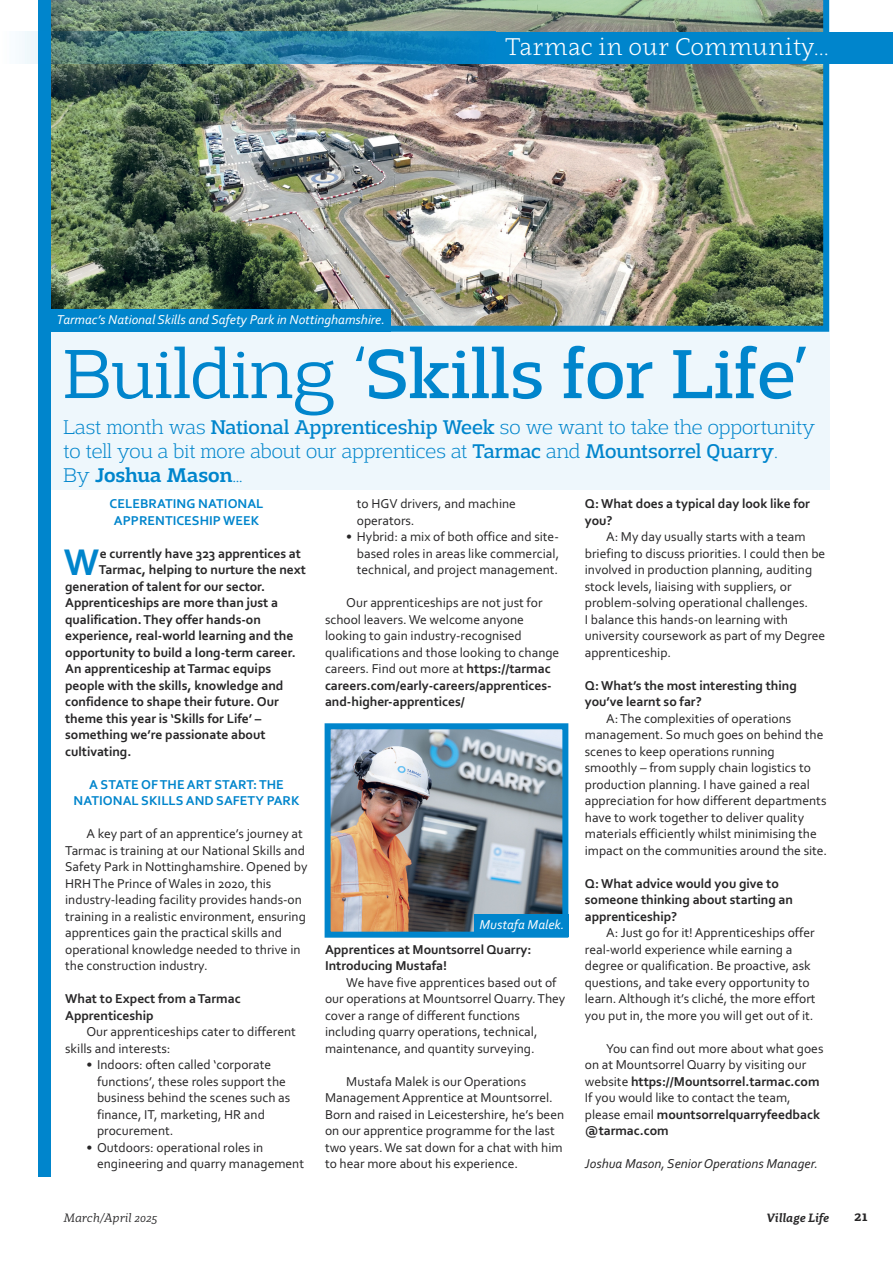
<style>
.page{position:relative;width:893px;height:1263px;background:#fff}
.page>*{position:absolute;margin:0;border:0;box-sizing:border-box;transform-origin:0 0}
.t1{font:73.5px "Adria Slab";color:#0085cc}
.t2{font:700 39px "Corbel";color:#0085cc}
.t3{font:300 28.5px "Clavo";color:#fff}
.t4{font:300 24px "Clavo";color:#fff}
.t5{font:200 21px/24px "Adria Slab";color:#0085cc}
.t6{font:700 15px "Clavo";color:#272627}
.t7{font:13.5px/16.5px "Corbel";color:#272627}
.t8{font:700 13.5px/16.5px "Corbel";color:#272627}
.t9{font:700 13.5px/16.5px "Corbel";color:#0085cc;text-align:center}
.t10{font:italic 13.5px "Corbel";color:#fff}
.t11{font:italic 13.5px "Corbel";color:#272627}
.t12{font:italic 12px "Clavo";color:#272627}
.t13{font:italic 700 12px "Clavo";color:#272627}
.s1{font-weight:300}
.s2{font-weight:400}
.s3{font-weight:500}
.s4{font-weight:700}
</style>
<div class="page">
<div style="left:51px;top:32px;width:778px;height:458px;background:#eef7fc"></div>
<img style="left:51px;top:0;width:778px;height:332px">
<div style="left:496px;top:32px;width:397px;height:32px;background:#0085cc"></div>
<div style="left:51px;top:309px;width:339px;height:23px;background:#0085cc"></div>
<img style="left:332px;top:730px;width:229px;height:201px">
<div style="left:325px;top:723px;width:243px;height:215px;border:6px solid #0085cc"></div>
<div style="left:474px;top:915px;width:94px;height:22px;background:#0085cc"></div>
<div style="left:38px;top:0;width:13px;height:1177px;background:#0085cc"></div>
<img style="left:22px;top:32px;width:474px;height:32px">
<p class="t10" style="left:57px;top:311px;width:329px">Tarmac’s National Skills and Safety Park in Nottinghamshire.</p>
<h3 class="t3" style="left:721px;top:28px;width:173px">Village Life...</h3>
<h3 class="t4" style="left:505px;top:33px;width:325px">Tarmac in our Community...</h3>
<h1 class="t1" style="left:64px;top:347px;width:745px"><span class="s1">Building ‘</span>Skills for Life’</h1>
<h3 class="t5" style="left:64px;top:417px;width:753px">Last month was <span class="s2">National Apprenticeship Week</span> so we want to take the opportunity to tell you a bit more about our apprentices at <span class="s2">Tarmac</span> and <span class="s2">Mountsorrel Quarry</span>.<br>By <span class="s3">Joshua Mason</span>…</h3>
<p class="t9" style="left:110px;top:495px;width:155px">CELEBRATING NATIONAL<br>APPRENTICESHIP WEEK</p>
<p class="t8" style="left:100px;top:545px;width:203px">e currently have 323 apprentices at</p>
<p class="t8" style="left:99px;top:561px;width:208px">Tarmac, helping to nurture the next</p>
<p class="t8" style="left:65px;top:578px;width:201px">generation of talent for our sector.</p>
<p class="t8" style="left:65px;top:594px;width:214px">Apprenticeships are more than just a</p>
<p class="t8" style="left:65px;top:611px;width:197px">qualification.They offer hands-on</p>
<p class="t8" style="left:65px;top:627px;width:230px">experience, real-world learning and the</p>
<p class="t8" style="left:65px;top:644px;width:232px">opportunity to build a long-term career.</p>
<p class="t8" style="left:65px;top:660px;width:207px">An apprenticeship atTarmac equips</p>
<p class="t8" style="left:65px;top:677px;width:220px">people with the skills, knowledge and</p>
<p class="t8" style="left:65px;top:693px;width:215px">confidence to shape their future. Our</p>
<p class="t8" style="left:65px;top:710px;width:198px">theme this year is ‘Skills for Life’ –</p>
<p class="t8" style="left:65px;top:726px;width:202px">something we’re passionate about</p>
<p class="t8" style="left:65px;top:743px;width:68px">cultivating.</p>
<p class="t9" style="left:74px;top:776px;width:228px">A STATE OFTHE ART START:THE<br>NATIONAL SKILLS AND SAFETY PARK</p>
<p class="t7" style="left:65px;top:825px;width:244px;text-indent:21px">A key part of an apprentice’s journey at Tarmac is training at our National Skills and Safety Park in Nottinghamshire. Opened by HRHThe Prince ofWales in 2020, this industry-leading facility provides hands-on training in a realistic environment, ensuring apprentices gain the practical skills and operational knowledge needed to thrive in the construction industry.</p>
<p class="t8" style="left:65px;top:990px;width:177px">What to Expect from aTarmac<br>Apprenticeship</p>
<p class="t7" style="left:65px;top:1023px;width:232px;text-indent:21px">Our apprenticeships cater to different skills and interests:</p>
<p class="t7" style="left:97px;top:1056px;width:195px;text-indent:-11px">• Indoors: often called ‘corporate functions’, these roles support the business behind the scenes such as finance, IT, marketing, HR and procurement.</p>
<p class="t7" style="left:97px;top:1139px;width:208px;text-indent:-11px">• Outdoors: operational roles in engineering and quarry management</p>
<h2 class="t2" style="left:64px;top:538px;width:37px">W</h2>
<p class="t7" style="left:357px;top:495px;width:161px">to HGV drivers, and machine operators.</p>
<p class="t7" style="left:357px;top:528px;width:204px;text-align:justify;text-indent:-11px">• Hybrid: a mix of both office and site&shy;based roles in areas like commercial, technical, and project management.</p>
<p class="t7" style="left:325px;top:594px;width:236px;text-indent:21px">Our apprenticeships are not just for school leavers.We welcome anyone looking to gain industry-recognised qualifications and those looking to change careers. Find out more at <span class="s4">https://tarmac careers.com/early-careers/apprentices&shy;and-higher-apprentices/</span></p>
<p class="t10" style="left:480px;top:917px;width:86px">Mustafa Malek.</p>
<p class="t8" style="left:325px;top:941px;width:208px">Apprentices at Mountsorrel Quarry:<br>Introducing Mustafa!</p>
<p class="t7" style="left:325px;top:974px;width:242px;text-indent:21px">We have five apprentices based out of our operations at Mountsorrel Quarry.They cover a range of different functions including quarry operations, technical, maintenance, and quantity surveying.</p>
<p class="t7" style="left:325px;top:1073px;width:241px;text-indent:21px">Mustafa Malek is our Operations Management Apprentice at Mountsorrel.<br>Born and raised in Leicestershire, he’s been on our apprentice programme for the last two years.We sat down for a chat with him to hear more about his experience.</p>
<p class="t8" style="left:585px;top:495px;width:227px">Q: What does a typical day look like for you?</p>
<p class="t7" style="left:585px;top:528px;width:242px;text-indent:21px">A: My day usually starts with a team briefing to discuss priorities. I could then be involved in production planning, auditing stock levels, liaising with suppliers, or problem-solving operational challenges.<br>I balance this hands-on learning with university coursework as part of my Degree apprenticeship.</p>
<p class="t8" style="left:585px;top:677px;width:213px">Q: What’s the most interesting thing you’ve learnt so far?</p>
<p class="t7" style="left:585px;top:710px;width:244px;text-indent:21px">A:The complexities of operations management. So much goes on behind the scenes to keep operations running smoothly – from supply chain logistics to production planning. I have gained a real appreciation for how different departments have to work together to deliver quality materials efficiently whilst minimising the impact on the communities around the site.</p>
<p class="t8" style="left:585px;top:875px;width:210px">Q: What advice would you give to someone thinking about starting an apprenticeship?</p>
<p class="t7" style="left:585px;top:924px;width:232px;text-indent:21px">A: Just go for it! Apprenticeships offer real-world experience while earning a degree or qualification. Be proactive, ask questions, and take every opportunity to learn. Although it’s cliché, the more effort you put in, the more you will get out of it.</p>
<p class="t7" style="left:585px;top:1040px;width:240px;text-indent:21px">You can find out more about what goes on at Mountsorrel Quarry by visiting our website <span class="s4">https://Mountsorrel.tarmac.com </span>If you would like to contact the team, please email <span class="s4">mountsorrelquarryfeedback @tarmac.com</span></p>
<p class="t11" style="left:585px;top:1156px;width:235px">Joshua Mason, Senior Operations Manager.</p>
<p class="t12" style="left:64px;top:1210px;width:95px">March/April 2025</p>
<p class="t13" style="left:766px;top:1210px;width:64px">Village Life</p>
<p class="t6" style="left:854px;top:1207px;width:15px">21</p>
</div>
